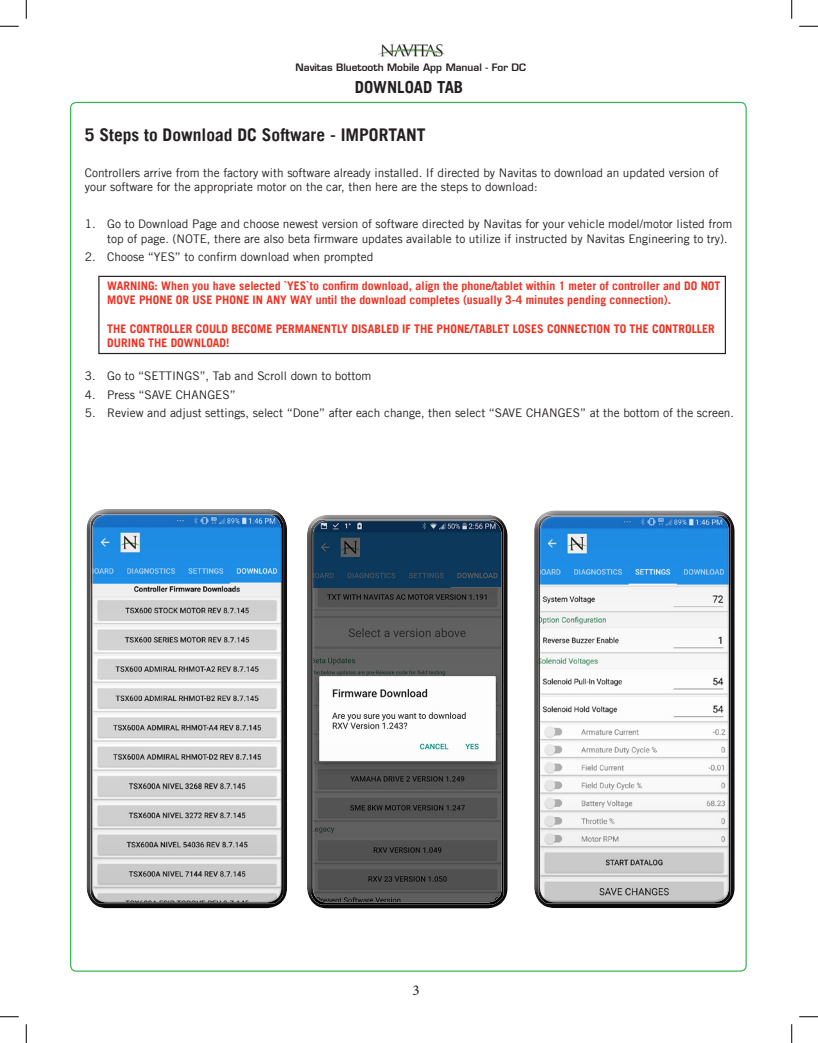
<style>
.page{position:relative;width:818px;height:1043px;background:#fff}
.page>*{position:absolute;margin:0;border:0;box-sizing:border-box;transform-origin:0 0}
.t1{font:700 17.5px "Trade Gothic LT";color:#231f20}
.t2{font:700 16.62px "Trade Gothic LT";color:#231f20}
.t3{font:15px "Minion Pro";color:#231f20}
.t4{font:11.88px/14.2px "Trade Gothic LT";color:#231f20}
.t5{font:700 11.88px/14.2px "Trade Gothic LT";color:#ef3122}
.t6{font:600 10px "Eurostile";color:#231f20}
</style>
<div class="page">
<img style="left:378px;top:44px;width:67px;height:13px">
<div style="left:86px;top:514px;width:202px;height:395px;background:#231f20;opacity:.75"></div>
<div style="left:533px;top:515px;width:202px;height:393px;background:#231f20;opacity:.75"></div>
<div style="left:306px;top:519px;width:202px;height:389px;background:#231f20;opacity:.75"></div>
<div style="left:98px;top:276px;width:628px;height:78px;border:1px solid #231f20"></div>
<svg style="left:0;top:25px;width:19px;height:2px"></svg>
<svg style="left:799px;top:25px;width:19px;height:2px"></svg>
<svg style="left:0;top:1016px;width:19px;height:1px"></svg>
<svg style="left:799px;top:1016px;width:19px;height:1px"></svg>
<svg style="left:25px;top:0;width:2px;height:19px"></svg>
<svg style="left:25px;top:1024px;width:2px;height:18px"></svg>
<svg style="left:791px;top:0;width:1px;height:19px"></svg>
<svg style="left:791px;top:1024px;width:1px;height:18px"></svg>
<p class="t6" style="left:295px;top:61px;width:232px">Navitas Bluetooth Mobile App Manual - For DC</p>
<p class="t2" style="left:355px;top:77px;width:110px">DOWNLOAD TAB</p>
<p class="t1" style="left:85px;top:124px;width:342px">5 Steps to Download DC Software - IMPORTANT</p>
<p class="t4" style="left:85px;top:165px;width:635px">Controllers arrive from the factory with software already installed. If directed by Navitas to download an updated version of your software for the appropriate motor on the car, then here are the steps to download:</p>
<p class="t4" style="left:107px;top:217px;width:626px;text-indent:-22px">1. Go to Download Page and choose newest version of software directed by Navitas for your vehicle model/motor listed from top of page. (NOTE, there are also beta firmware updates available to utilize if instructed by Navitas Engineering to try).</p>
<p class="t4" style="left:85px;top:250px;width:290px">2. Choose “YES” to confirm download when prompted</p>
<p class="t5" style="left:107px;top:278px;width:614px">WARNING: When you have selected `YES`to confirm download, align the phone/tablet within 1 meter of controller and DO NOT<br>MOVE PHONE OR USE PHONE IN ANY WAY until the download completes (usually 3-4 minutes pending connection).</p>
<p class="t5" style="left:107px;top:321px;width:609px">THE CONTROLLER COULD BECOME PERMANENTLY DISABLED IF THE PHONE/TABLET LOSES CONNECTION TO THE CONTROLLER<br>DURING THE DOWNLOAD!</p>
<p class="t4" style="left:85px;top:368px;width:288px">3. Go to “SETTINGS”, Tab and Scroll down to bottom</p>
<p class="t4" style="left:85px;top:387px;width:152px">4. Press “SAVE CHANGES”</p>
<p class="t4" style="left:85px;top:406px;width:650px">5. Review and adjust settings, select “Done” after each change, then select “SAVE CHANGES” at the bottom of the screen.</p>
<p class="t3" style="left:412px;top:980px;width:9px">3</p>
</div>
